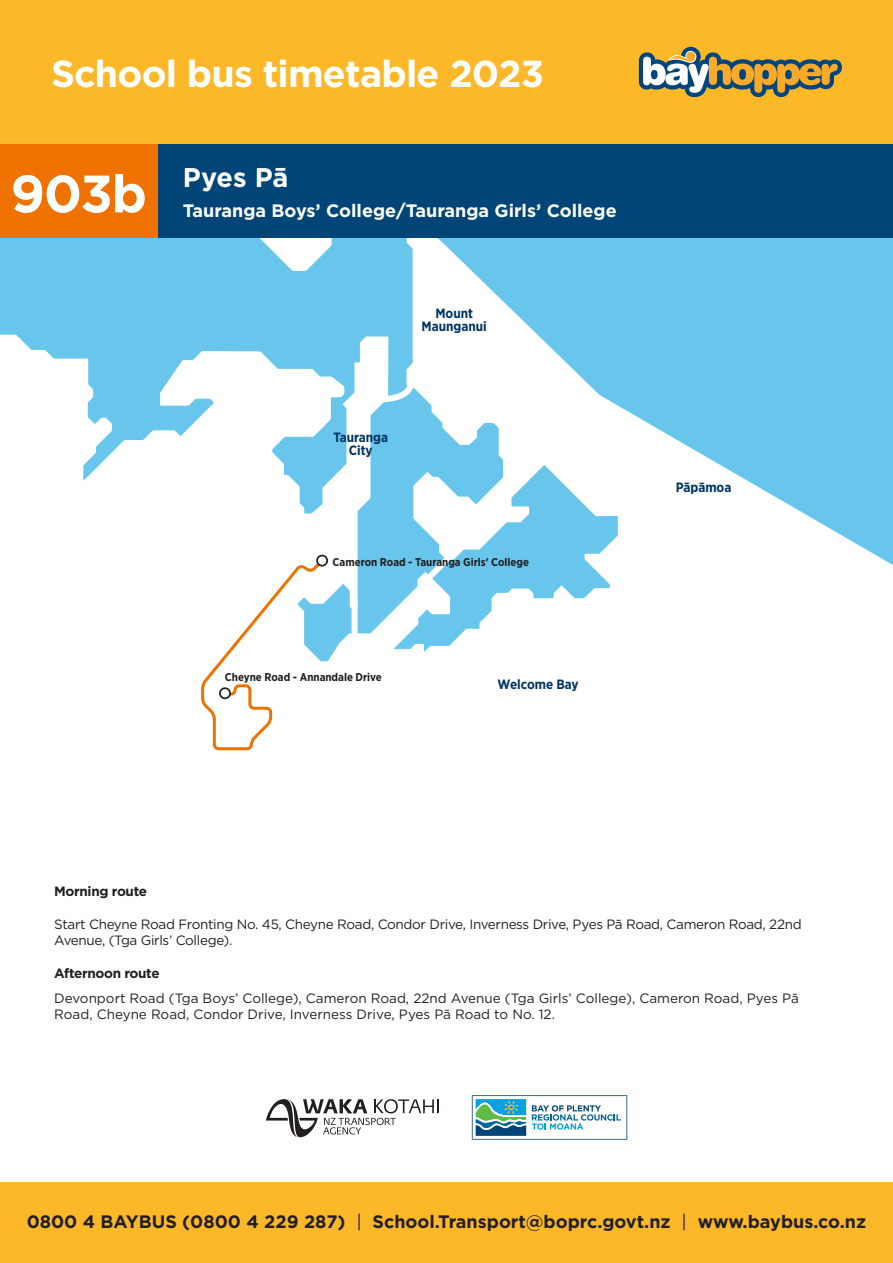
<style>
.page{position:relative;width:893px;height:1263px;background:#fff}
.page>*{position:absolute;margin:0;border:0;box-sizing:border-box;transform-origin:0 0}
.t1{font:700 52.5px "Gotham";color:#fff}
.t2{font:700 37.5px "Gotham";letter-spacing:-.02em;color:#fff}
.t3{font:700 27px "Gotham";letter-spacing:-.005em;color:#fff}
.t4{font:700 18px "Gotham";color:#231f20}
.t5{font:700 18px "Gotham";color:#fff}
.t6{font:13.5px/16.2px "Gotham";color:#231f20}
.t7{font:13.5px/16.2px "Gotham";letter-spacing:-.025em;color:#231f20}
.t8{font:700 13.5px/13.5px "Gotham Narrow";color:#003667;text-align:center}
.t9{font:700 13.5px "Gotham";letter-spacing:-.025em;color:#231f20}
.t10{font:700 11.25px "Gotham Narrow";color:#231f20}
.s1{font-weight:400}
</style>
<div class="page">
<svg style="left:0;top:238px;width:893px;height:424px"></svg>
<svg style="left:131px;top:238px;width:201px;height:33px"></svg>
<svg style="left:375px;top:377px;width:42px;height:28px"></svg>
<svg style="left:419px;top:549px;width:39px;height:38px"></svg>
<div style="left:352px;top:603px;width:6px;height:32px;background:#fff"></div>
<svg style="left:200px;top:556px;width:126px;height:195px"></svg>
<div style="left:220px;top:688px;width:10px;height:10px;background:#fff;border-radius:50%"></div>
<div style="left:219px;top:687px;width:12px;height:12px;border:2px solid #231f20;border-radius:50%"></div>
<div style="left:317px;top:555px;width:10px;height:11px;background:#fff;border-radius:50%"></div>
<div style="left:316px;top:555px;width:12px;height:11px;border:2px solid #231f20;border-radius:50%"></div>
<div style="left:0;top:0;width:893px;height:145px;background:#fcb828"></div>
<div style="left:0;top:145px;width:893px;height:93px;background:#004577"></div>
<div style="left:0;top:145px;width:157px;height:93px;background:#ef7100"></div>
<svg style="left:639px;top:47px;width:203px;height:50px"></svg>
<div style="left:0;top:1182px;width:893px;height:81px;background:#fcb828"></div>
<svg style="left:472px;top:1095px;width:155px;height:45px"></svg>
<svg style="left:266px;top:1099px;width:173px;height:39px"></svg>
<p class="t2" style="left:51px;top:49px;width:495px">School bus timetable 2023</p>
<p class="t1" style="left:10px;top:159px;width:138px">903b</p>
<p class="t3" style="left:183px;top:160px;width:107px">Pyes Pā</p>
<p class="t5" style="left:183px;top:199px;width:435px">Tauranga Boys’ College/Tauranga Girls’ College</p>
<p class="t8" style="left:422px;top:306px;width:67px">Mount<br>Maunganui</p>
<p class="t8" style="left:333px;top:430px;width:56px">Tauranga<br>City</p>
<p class="t10" style="left:333px;top:555px;width:198px">Cameron Road - Tauranga Girls' College</p>
<p class="t10" style="left:225px;top:669px;width:158px">Cheyne Road - Annandale Drive</p>
<p class="t8" style="left:498px;top:677px;width:83px">Welcome Bay</p>
<p class="t8" style="left:676px;top:481px;width:57px">Pāpāmoa</p>
<p class="t9" style="left:54px;top:882px;width:94px">Morning route</p>
<p class="t7" style="left:54px;top:915px;width:749px">Start Cheyne Road Fronting No. 45, Cheyne Road, Condor Drive, Inverness Drive, Pyes Pā Road, Cameron Road, 22nd<br>Avenue, (Tga Girls’ College).</p>
<p class="t9" style="left:54px;top:964px;width:107px">Afternoon route</p>
<p class="t6" style="left:54px;top:990px;width:746px">Devonport Road (Tga Boys’ College), Cameron Road, 22nd Avenue (Tga Girls’ College), Cameron Road, Pyes Pā<br>Road, Cheyne Road, Condor Drive, Inverness Drive, Pyes Pā Road to No. 12.</p>
<p class="t4" style="left:27px;top:1210px;width:841px">0800 4 BAYBUS (0800 4 229 287) <span class="s1">|</span> School.Transport@boprc.govt.nz <span class="s1">|</span> www.baybus.co.nz</p>
</div>
